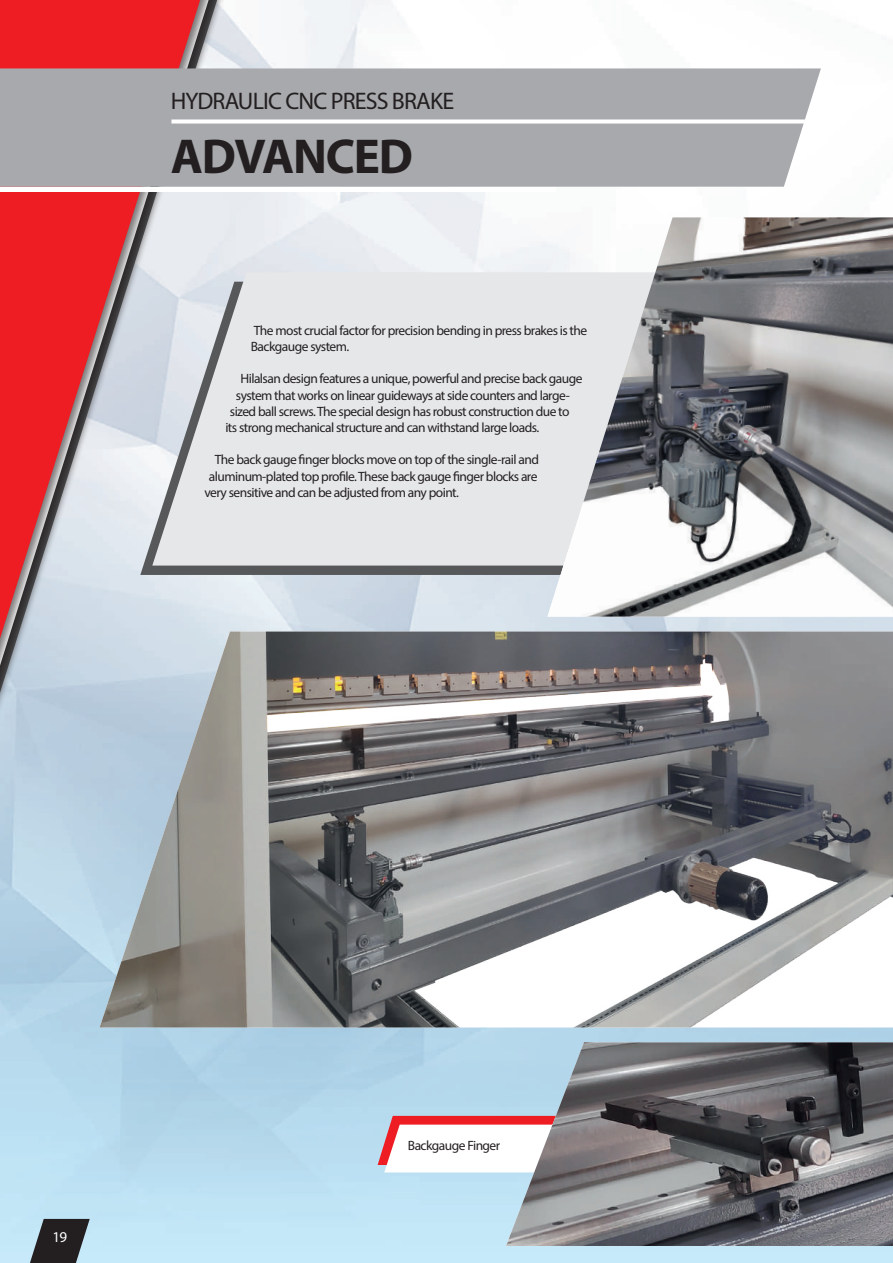
<style>
.page{position:relative;width:893px;height:1263px;background:#fff}
.page>*{position:absolute;margin:0;border:0;box-sizing:border-box;transform-origin:0 0}
.t1{font:700 49.2px "Myriad Pro";letter-spacing:-.025em;color:#231f20}
.t2{font:24px "Myriad Pro";letter-spacing:-.035em;color:#231f20}
.t3{font:15px "Myriad Pro";color:#fff}
.t4{font:13.5px/16.2px "Myriad Pro";letter-spacing:-.04em;color:#231f20}
</style>
<div class="page">
<div style="left:0;top:0;width:217px;height:689px;background:#231f20;opacity:.65"></div>
<svg style="left:0;top:0;width:204px;height:679px;background:#d87279"></svg>
<svg style="left:0;top:187px;width:557px;height:5px"></svg>
<div style="left:0;top:68px;width:821px;height:119px;background:#a8a9ad"></div>
<svg style="left:140px;top:282px;width:407px;height:293px;background:#94989d"></svg>
<svg style="left:152px;top:272px;width:395px;height:294px;background:#e1e3e5"></svg>
<img style="left:547px;top:217px;width:346px;height:400px">
<img style="left:100px;top:631px;width:793px;height:396px">
<svg style="left:171px;top:119px;width:634px;height:5px"></svg>
<svg style="left:378px;top:1116px;width:128px;height:56px"></svg>
<img style="left:506px;top:1042px;width:387px;height:204px">
<svg style="left:26px;top:1219px;width:64px;height:44px;background:#50575d"></svg>
<h2 class="t2" style="left:171px;top:86px;width:285px">HYDRAULIC CNC PRESS BRAKE</h2>
<h1 class="t1" style="left:171px;top:125px;width:244px">ADVANCED</h1>
<p class="t4" style="left:251px;top:322px;width:338px">The most crucial factor for precision bending in press brakes is the<br>Backgauge system.</p>
<p class="t4" style="left:240px;top:370px;width:344px">Hilalsan design features a unique, powerful and precise back gauge</p>
<p class="t4" style="left:236px;top:387px;width:335px">system that works on linear guideways at side counters and large-</p>
<p class="t4" style="left:230px;top:403px;width:341px">sized ball screws. The special design has robust construction due to</p>
<p class="t4" style="left:225px;top:419px;width:315px">its strong mechanical structure and can withstand large loads.</p>
<p class="t4" style="left:215px;top:451px;width:326px">The back gauge finger blocks move on top of the single-rail and</p>
<p class="t4" style="left:209px;top:468px;width:330px">aluminum-plated top profile. These back gauge finger blocks are</p>
<p class="t4" style="left:204px;top:484px;width:256px">very sensitive and can be adjusted from any point.</p>
<p class="t3" style="left:52px;top:1228px;width:16px">19</p>
<p class="t4" style="left:408px;top:1137px;width:94px">Backgauge Finger</p>
</div>
